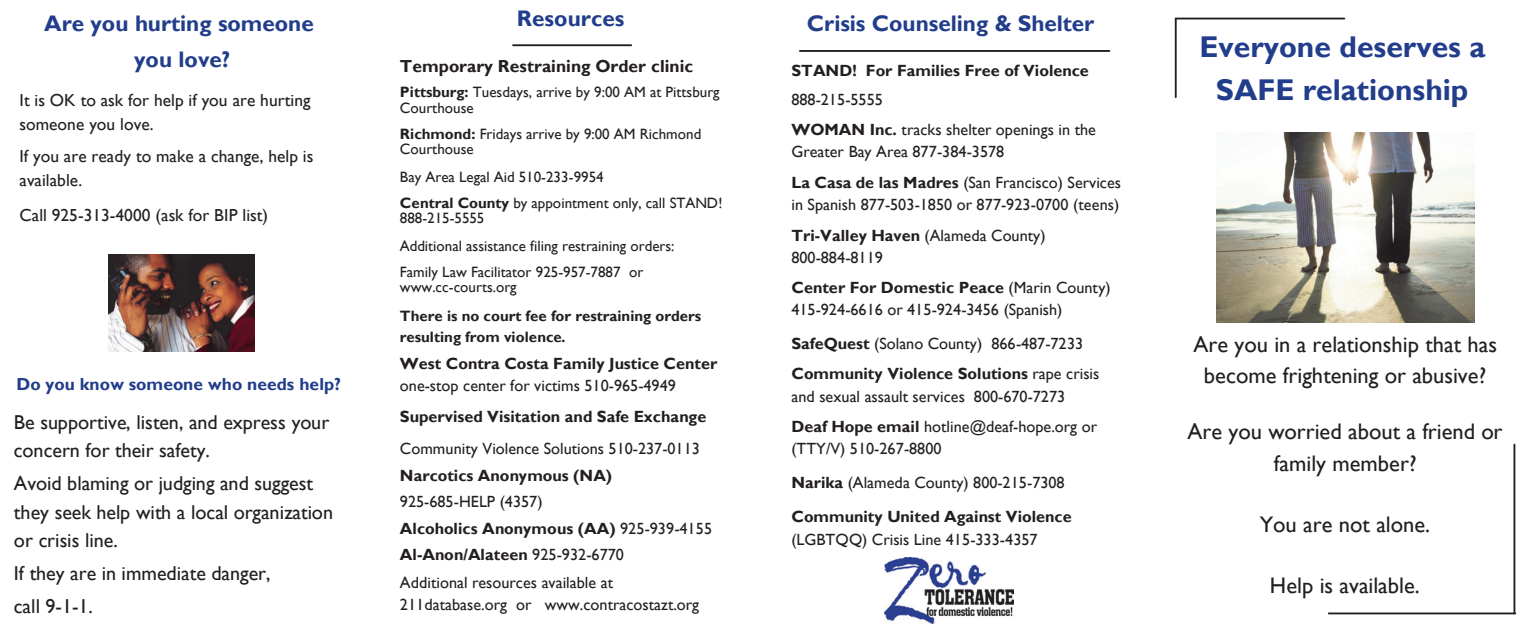
<style>
.page{position:relative;width:1530px;height:630px;background:#fff}
.page>*{position:absolute;margin:0;border:0;box-sizing:border-box;transform-origin:0 0}
.t1{font:700 30px/43.5px "Gill Sans";color:#213d8b;text-align:center}
.t2{font:22.5px/31.2px "Gill Sans";color:#231f20;text-align:center}
.t3{font:700 22.5px "Gill Sans";color:#213d8b}
.t4{font:20px/28.2px "Gill Sans";color:#231f20}
.t5{font:17.5px/24px "Gill Sans";color:#231f20}
.t6{font:700 17.5px "Gill Sans";letter-spacing:.005em;color:#231f20}
.t7{font:700 17.5px "Gill Sans";color:#213d8b}
.t8{font:16.25px/26.8px "Gill Sans";color:#231f20}
.t9{font:700 16.25px/29.5px "Gill Sans";letter-spacing:.005em;color:#231f20}
.t10{font:15px/15.5px "Gill Sans";color:#231f20}
.t11{font:700 15px/20.8px "Gill Sans";color:#231f20}
.s1{font-weight:700}
.s2{font-weight:400}
</style>
<div class="page">
<img style="left:884px;top:558px;width:130px;height:65px">
<img style="left:1216px;top:133px;width:259px;height:189px">
<hr style="left:513px;top:44px;width:118px;height:2px;background:#231f20">
<hr style="left:800px;top:50px;width:309px;height:2px;background:#231f20">
<hr style="left:1329px;top:613px;width:186px;height:1px;background:#231f20">
<hr style="left:1514px;top:445px;width:1px;height:168px;background:#231f20">
<hr style="left:1175px;top:19px;width:2px;height:78px;background:#231f20">
<hr style="left:1176px;top:18px;width:168px;height:1px;background:#231f20">
<img style="left:108px;top:255px;width:146px;height:97px">
<p class="t3" style="left:44px;top:10px;width:271px">Are you hurting someone</p>
<p class="t3" style="left:517px;top:5px;width:109px">Resources</p>
<p class="t3" style="left:134px;top:46px;width:98px">you love?</p>
<p class="t6" style="left:400px;top:55px;width:295px">Temporary Restraining Order clinic</p>
<p class="t10" style="left:400px;top:85px;width:321px"><span class="s1">Pittsburg:</span> Tuesdays, arrive by 9:00 AM at Pittsburg<br>Courthouse</p>
<p class="t10" style="left:400px;top:126px;width:303px"><span class="s1">Richmond:</span> Fridays arrive by 9:00 AM Richmond<br>Courthouse</p>
<p class="t10" style="left:400px;top:165px;width:324px;line-height:25.5px">Bay Area Legal Aid 510-233-9954<br><span class="s1">Central County</span> by appointment only, call STAND!</p>
<p class="t10" style="left:400px;top:204px;width:276px;line-height:28.2px">888-215-5555<br>Additional assistance filing restraining orders:</p>
<p class="t10" style="left:400px;top:264px;width:245px">Family Law Facilitator 925-957-7887 or www.cc-courts.org</p>
<p class="t11" style="left:400px;top:306px;width:303px">There is no court fee for restraining orders resulting from violence.</p>
<p class="t8" style="left:400px;top:353px;width:319px;line-height:22.2px"><span class="s1">West Contra Costa Family Justice Center </span>one-stop center for victims 510-965-4949</p>
<p class="t8" style="left:400px;top:402px;width:308px;line-height:31.2px"><span class="s1">Supervised Visitation and Safe Exchange<br></span>Community Violence Solutions 510-237-0113</p>
<p class="t8" style="left:400px;top:462px;width:314px"><span class="s1">Narcotics Anonymous (NA)<br></span>925-685-HELP (4357)<br><span class="s1">Alcoholics Anonymous (AA)</span> 925-939-4155<br><span class="s1">Al-Anon/Alateen</span> 925-932-6770<br>Additional resources available at</p>
<p class="t8" style="left:400px;top:592px;width:301px">211database.org or www.contracostazt.org</p>
<p class="t5" style="left:20px;top:89px;width:293px">It is OK to ask for help if you are hurting someone you love.</p>
<p class="t5" style="left:20px;top:144px;width:296px">If you are ready to make a change, help is available.</p>
<p class="t5" style="left:20px;top:203px;width:250px">Call 925-313-4000 (ask for BIP list)</p>
<p class="t7" style="left:17px;top:374px;width:326px">Do you know someone who needs help?</p>
<p class="t4" style="left:14px;top:409px;width:317px">Be supportive, listen, and express your concern for their safety.</p>
<p class="t4" style="left:14px;top:470px;width:321px">Avoid blaming or judging and suggest they seek help with a local organization or crisis line.</p>
<p class="t4" style="left:14px;top:557px;width:258px;line-height:33px">If they are in immediate danger, call 9-1-1.</p>
<p class="t3" style="left:807px;top:10px;width:289px">Crisis Counseling &amp; Shelter</p>
<p class="t9" style="left:791px;top:56px;width:306px">STAND! For Families Free of Violence<br><span class="s2">888-215-5555<br></span>WOMAN Inc. <span class="s2">tracks shelter openings in the</span></p>
<p class="t8" style="left:791px;top:137px;width:331px;line-height:30.2px">Greater Bay Area 877-384-3578<br><span class="s1">La Casa de las Madres</span> (San Francisco) Services</p>
<p class="t8" style="left:791px;top:190px;width:329px;line-height:30.5px">in Spanish 877-503-1850 or 877-923-0700 (teens)<br><span class="s1">Tri-Valley Haven</span> (Alameda County)</p>
<p class="t8" style="left:791px;top:242px;width:321px;line-height:30.2px">800-884-8119<br><span class="s1">Center For Domestic Peace</span> (Marin County)</p>
<p class="t8" style="left:791px;top:293px;width:293px;line-height:34px">415-924-6616 or 415-924-3456 (Spanish)<br><span class="s1">SafeQuest</span> (Solano County) 866-487-7233</p>
<p class="t8" style="left:791px;top:363px;width:310px;line-height:22.2px"><span class="s1">Community Violence Solutions</span> rape crisis and sexual assault services 800-670-7273</p>
<p class="t8" style="left:791px;top:416px;width:307px;line-height:22.2px"><span class="s1">Deaf Hope email</span> hotline@deaf-hope.org or (TTY/V) 510-267-8800</p>
<p class="t9" style="left:791px;top:466px;width:282px;line-height:34px">Narika <span class="s2">(Alameda County) 800-215-7308<br></span>Community United Against Violence</p>
<p class="t8" style="left:791px;top:527px;width:248px">(LGBTQQ) Crisis Line 415-333-4357</p>
<p class="t1" style="left:1199px;top:26px;width:287px">Everyone deserves a<br>SAFE relationship</p>
<p class="t2" style="left:1193px;top:329px;width:305px">Are you in a relationship that has become frightening or abusive?</p>
<p class="t2" style="left:1187px;top:417px;width:317px">Are you worried about a friend or family member?</p>
<p class="t2" style="left:1260px;top:509px;width:172px">You are not alone.</p>
<p class="t2" style="left:1270px;top:571px;width:151px">Help is available.</p>
</div>
